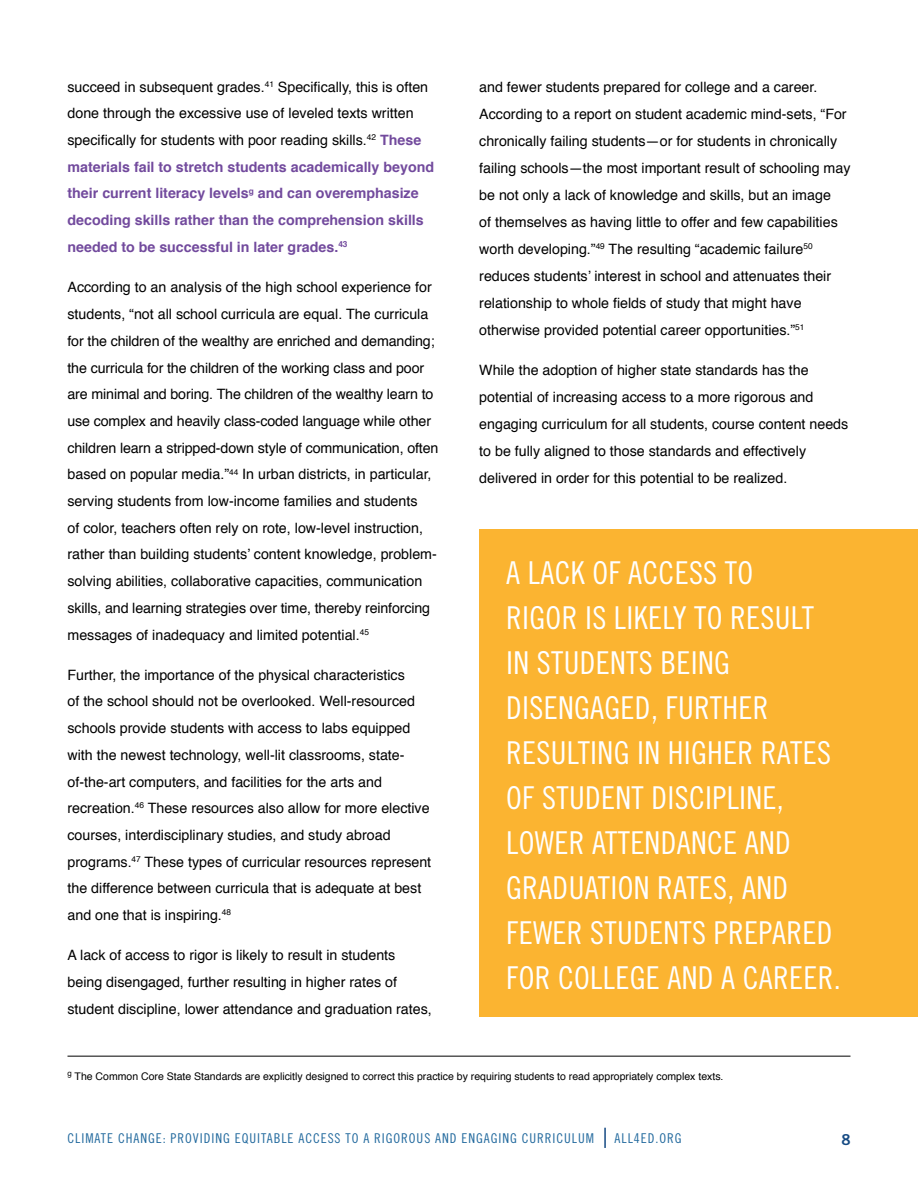
<style>
.page{position:relative;width:918px;height:1188px;background:#fff}
.page>*{position:absolute;margin:0;border:0;box-sizing:border-box;transform-origin:0 0}
.t1{font:31.5px/45px "Trade Gothic Cond Eighteen";letter-spacing:.01em;color:#fff}
.t2{font:15px "Trade Gothic Bold Two";color:#154a83}
.t3{font:14.25px/26.7px "Helvetica";color:#000}
.t4{font:700 14.25px/26.7px "Helvetica";color:#724a9d}
.t5{font:13.5px "Trade Gothic Cond Eighteen";letter-spacing:.07em;color:#236a9e}
.t6{font:10.5px "Helvetica";color:#000}
.s1{font-weight:400;color:#000}
</style>
<div class="page">
<hr style="left:604px;top:1128px;width:2px;height:20px;background:#154a83">
<hr style="left:68px;top:1056px;width:782px;height:1px;background:#000">
<div style="left:479px;top:529px;width:439px;height:487px;background:#fbb431"></div>
<p class="t4" style="left:67px;top:74px;width:368px"><span class="s1">succeed in subsequent grades.</span><sup>41</sup> <span class="s1">Specifically, this is often done through the excessive use of leveled texts written specifically for students with poor reading skills.</span><sup>42</sup> These materials fail to stretch students academically beyond their current literacy levels<sup>g</sup> and can overemphasize decoding skills rather than the comprehension skills needed to be successful in later grades.<sup>43</sup></p>
<p class="t3" style="left:68px;top:274px;width:372px">According to an analysis of the high school experience for students, “not all school curricula are equal. The curricula for the children of the wealthy are enriched and demanding; the curricula for the children of the working class and poor are minimal and boring. The children of the wealthy learn to use complex and heavily class-coded language while other children learn a stripped-down style of communication, often based on popular media.”<sup>44</sup> In urban districts, in particular, serving students from low-income families and students<br>of color, teachers often rely on rote, low-level instruction, rather than building students’ content knowledge, problem&shy;solving abilities, collaborative capacities, communication skills, and learning strategies over time, thereby reinforcing messages of inadequacy and limited potential.<sup>45</sup></p>
<p class="t3" style="left:67px;top:662px;width:365px">Further, the importance of the physical characteristics<br>of the school should not be overlooked. Well-resourced schools provide students with access to labs equipped with the newest technology, well-lit classrooms, state&shy;of-the-art computers, and facilities for the arts and recreation.<sup>46</sup> These resources also allow for more elective courses, interdisciplinary studies, and study abroad programs.<sup>47</sup> These types of curricular resources represent the difference between curricula that is adequate at best and one that is inspiring.<sup>48</sup></p>
<p class="t3" style="left:68px;top:942px;width:366px">A lack of access to rigor is likely to result in students being disengaged, further resulting in higher rates of student discipline, lower attendance and graduation rates,</p>
<p class="t3" style="left:479px;top:74px;width:373px">and fewer students prepared for college and a career.<br>According to a report on student academic mind-sets, “For chronically failing students—or for students in chronically failing schools—the most important result of schooling may be not only a lack of knowledge and skills, but an image<br>of themselves as having little to offer and few capabilities worth developing.”<sup>49</sup> The resulting “academic failure<sup>50 </sup>reduces students’ interest in school and attenuates their relationship to whole fields of study that might have otherwise provided potential career opportunities.”<sup>51</sup></p>
<p class="t3" style="left:479px;top:357px;width:371px">While the adoption of higher state standards has the potential of increasing access to a more rigorous and engaging curriculum for all students, course content needs to be fully aligned to those standards and effectively delivered in order for this potential to be realized.</p>
<h1 class="t1" style="left:506px;top:550px;width:336px">A LACK OF ACCESS TO<br>RIGOR IS LIKELY TO RESULT<br>IN STUDENTS BEING<br>DISENGAGED, FURTHER<br>RESULTING IN HIGHER RATES<br>OF STUDENT DISCIPLINE,<br>LOWER ATTENDANCE AND<br>GRADUATION RATES, AND<br>FEWER STUDENTS PREPARED<br>FOR COLLEGE AND A CAREER.</h1>
<p class="t6" style="left:68px;top:1068px;width:658px"><sup>g</sup> The Common Core State Standards are explicitly designed to correct this practice by requiring students to read appropriately complex texts.</p>
<p class="t5" style="left:68px;top:1130px;width:528px">CLIMATE CHANGE: PROVIDING EQUITABLE ACCESS TO A RIGOROUS AND ENGAGING CURRICULUM</p>
<p class="t5" style="left:615px;top:1130px;width:68px">ALL4ED.ORG</p>
<p class="t2" style="left:841px;top:1130px;width:11px">8</p>
</div>
